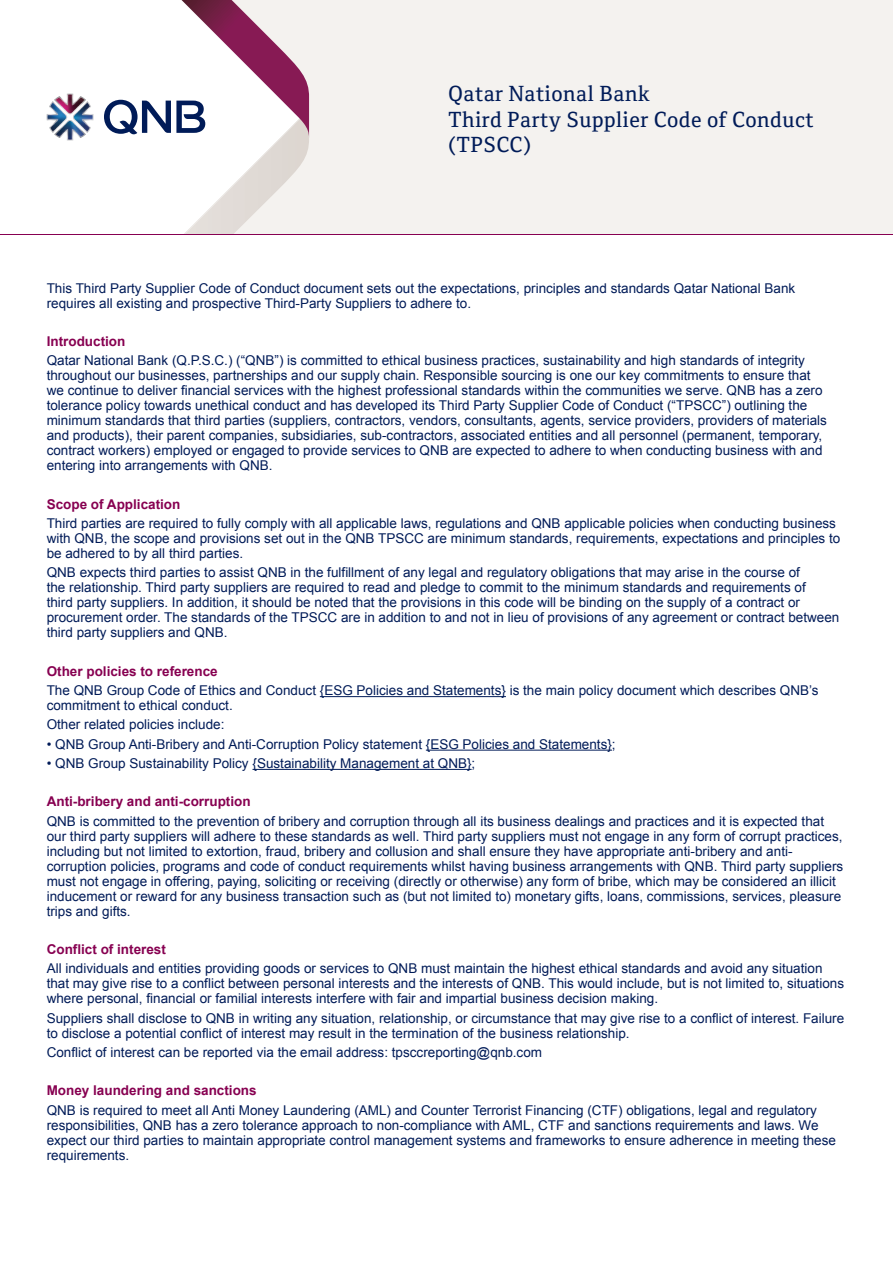
<style>
.page{position:relative;width:893px;height:1263px;background:#fff}
.page>*{position:absolute;margin:0;border:0;box-sizing:border-box;transform-origin:0 0}
.t1{font:21px/25.2px "Cordale Corp";letter-spacing:.025em;color:#001b58}
.t2{font:13.5px/15px "Arial";color:#001b58}
.t3{font:700 13.5px "Arial";color:#870051}
</style>
<div class="page">
<svg style="left:46px;top:0;width:847px;height:234px;fill:#f4f2ef"></svg>
<img style="left:301px;top:138px;width:8px;height:96px">
<img style="left:183px;top:138px;width:118px;height:96px">
<svg style="left:104px;top:0;width:205px;height:138px"></svg>
<svg style="left:47px;top:94px;width:47px;height:47px"></svg>
<img style="left:55px;top:94px;width:30px;height:19px">
<img style="left:74px;top:102px;width:19px;height:30px">
<img style="left:47px;top:102px;width:19px;height:30px">
<img style="left:55px;top:121px;width:30px;height:19px">
<hr style="left:0;top:234px;width:893px;height:1px;background:#870051">
<hr style="left:320px;top:696px;width:186px;height:1px;background:#001b58">
<hr style="left:426px;top:750px;width:186px;height:1px;background:#001b58">
<hr style="left:252px;top:769px;width:220px;height:1px;background:#001b58">
<h1 class="t1" style="left:448px;top:82px;width:367px">Qatar National Bank<br>Third Party Supplier Code of Conduct (TPSCC(</h1>
<p class="t2" style="left:47px;top:280px;width:750px">This Third Party Supplier Code of Conduct document sets out the expectations, principles and standards Qatar National Bank requires all existing and prospective Third-Party Suppliers to adhere to.</p>
<p class="t3" style="left:47px;top:332px;width:80px">Introduction</p>
<p class="t2" style="left:47px;top:353px;width:782px">Qatar National Bank (Q S.P. C. .) (“QNB”) is committed to ethical business practices, sustainability and high standards of integrity throughout our businesses, partnerships and our supply chain. Responsible sourcing is one our key commitments to ensure that we continue to deliver financial services with the highest professional standards within the communities we serve. QNB has a zero tolerance policy towards unethical conduct and has developed its Third Party Supplier Code of Conduct (“TPSCC”) outlining the minimum standards that third parties (suppliers, contractors, vendors, consultants, agents, service providers, providers of materials and products ,) their parent companies, subsidiaries, sub-contractors, associated entities and all personnel (permanent, temporary, contract workers) employed or engaged to provide services to QNB are expected to adhere to when conducting business with and entering into arrangements with QNB.</p>
<p class="t3" style="left:47px;top:495px;width:135px">Scope of Application</p>
<p class="t2" style="left:47px;top:516px;width:795px">Third parties are required to fully comply with all applicable laws, regulations and QNB applicable policies when conducting business with QNB, the scope and provisions set out in the QNB TPSCC are minimum standards, requirements, expectations and principles to be adhered to by all third parties.</p>
<p class="t2" style="left:47px;top:565px;width:794px">QNB expects third parties to assist QNB in the fulfillment of any legal and regulatory obligations that may arise in the course of<br>the relationship. Third party suppliers are required to read and pledge to commit to the minimum standards and requirements of<br>third party suppliers In. addition it, should be noted that the provisions in this code will be binding on the supply of a contract or procurement order. The standards of the TPSCC are in addition to and not in lieu of provisions of any agreement or contract between third party suppliers and QNB.</p>
<p class="t3" style="left:47px;top:662px;width:173px">Other policies to reference</p>
<p class="t2" style="left:47px;top:683px;width:773px">The QNB Group Code of Ethics and Conduct {ESG Policies and Statements} is the main policy document which describes QNB s’ commitment to ethical conduct.</p>
<p class="t2" style="left:47px;top:717px;width:179px">Other related policies include:</p>
<p class="t2" style="left:47px;top:736px;width:570px">• QNB Group Anti-Bribery and Anti-Corruption Policy statement {ESG Policies and Statements ;{</p>
<p class="t2" style="left:47px;top:756px;width:430px">• QNB Group Sustainability Policy {Sustainability Management at QNB ;{</p>
<p class="t3" style="left:47px;top:793px;width:206px">Anti-bribery and anti-corruption</p>
<p class="t2" style="left:47px;top:813px;width:797px">QNB is committed to the prevention of bribery and corruption through all its business dealings and practices and isit expected that our third party suppliers will adhere to these standards as well. Third party suppliers must not engage in any form of corrupt practices,</p>
<p class="t2" style="left:47px;top:858px;width:798px">corruption policies, programs and code of conduct requirements whilst having business arrangements with QNB. Third party suppliers</p>
<p class="t2" style="left:47px;top:843px;width:747px">including but not limited to extortion, fraud, bribery and collusion and shall ensure they have appropriate anti-bribery and anti-</p>
<p class="t2" style="left:47px;top:873px;width:796px">must not engage in offering, paying, soliciting or receiving (directly or otherwise) any form of bribe, which may be considered an illicit inducement or reward for any business transaction such as (but not limited to) monetary gifts, loans, commissions, services, pleasure trips and gifts.</p>
<p class="t3" style="left:47px;top:940px;width:121px">Conflict of interest</p>
<p class="t2" style="left:47px;top:961px;width:799px">All individuals and entities providing goods or services to QNB must maintain the highest ethical standards and avoid any situation that may give rise to a conflict between personal interests and the interests of QNB. This would include, but is not limited to, situations where personal, financial or familial interests interfere with fair and impartial business decision making.</p>
<p class="t2" style="left:47px;top:1010px;width:799px">Suppliers shall disclose to QNB in writing any situation, relationship, or circumstance that may give rise to a conflict of interest. Failure to disclose a potential conflict of interest may result in the termination of the business relationship.</p>
<p class="t2" style="left:47px;top:1045px;width:497px">Conflict of interest can be reported via the email address: tpsccreporting@qnb.com</p>
<p class="t3" style="left:47px;top:1082px;width:212px">Money laundering and sanctions</p>
<p class="t2" style="left:47px;top:1102px;width:791px">QNB is required to meet all Anti Money Laundering (AML) and Counter Terrorist Financing (CTF) obligations, legal and regulatory responsibilities, QNB has a zero tolerance approach to non-compliance with AML, CTF and sanctions requirements and laws. We expect our third parties to maintain appropriate control management systems and frameworks to ensure adherence in meeting these requirements.</p>
</div>
